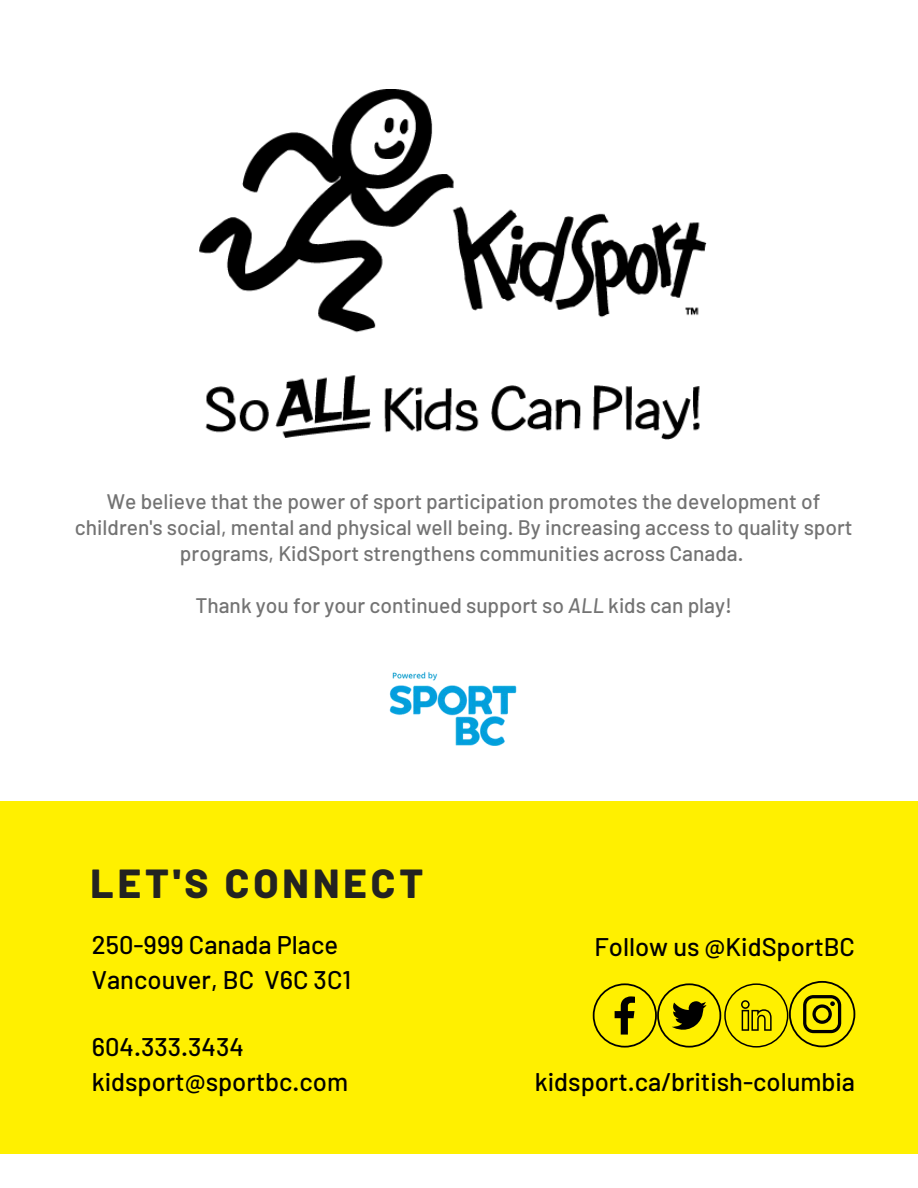
<style>
.page{position:relative;width:918px;height:1188px;background:#fff}
.page>*{position:absolute;margin:0;border:0;box-sizing:border-box;transform-origin:0 0}
.t1{font:800 40.5px "Barlow";letter-spacing:.1em;color:#232321}
.t2{font:500 25.5px "Barlow";color:#000}
.t3{font:500 21px/25.8px "Barlow";color:#737373;text-align:center}
.s1{font-style:italic}
</style>
<div class="page">
<div style="left:0;top:801px;width:918px;height:352px;background:#fff000"></div>
<img style="left:199px;top:89px;width:508px;height:350px">
<svg style="left:593px;top:981px;width:262px;height:67px"></svg>
<img style="left:389px;top:671px;width:128px;height:75px">
<p class="t3" style="left:75px;top:488px;width:779px">We believe that the power of sport participation promotes the development of children's social, mental and physical well being. By increasing access to quality sport programs, KidSport strengthens communities across Canada.</p>
<p class="t3" style="left:195px;top:591px;width:538px">Thank you for your continued support so <span class="s1">ALL</span> kids can play!</p>
<p class="t1" style="left:90px;top:857px;width:335px">LET'S CONNECT</p>
<p class="t2" style="left:92px;top:928px;width:248px">250-999 Canada Place</p>
<p class="t2" style="left:92px;top:963px;width:261px">Vancouver, BC V6C 3C1</p>
<p class="t2" style="left:594px;top:931px;width:262px">Follow us @KidSportBC</p>
<p class="t2" style="left:92px;top:1031px;width:154px">604.333.3434</p>
<p class="t2" style="left:92px;top:1065px;width:258px">kidsport@sportbc.com</p>
<p class="t2" style="left:535px;top:1065px;width:322px">kidsport.ca/british-columbia</p>
</div>
